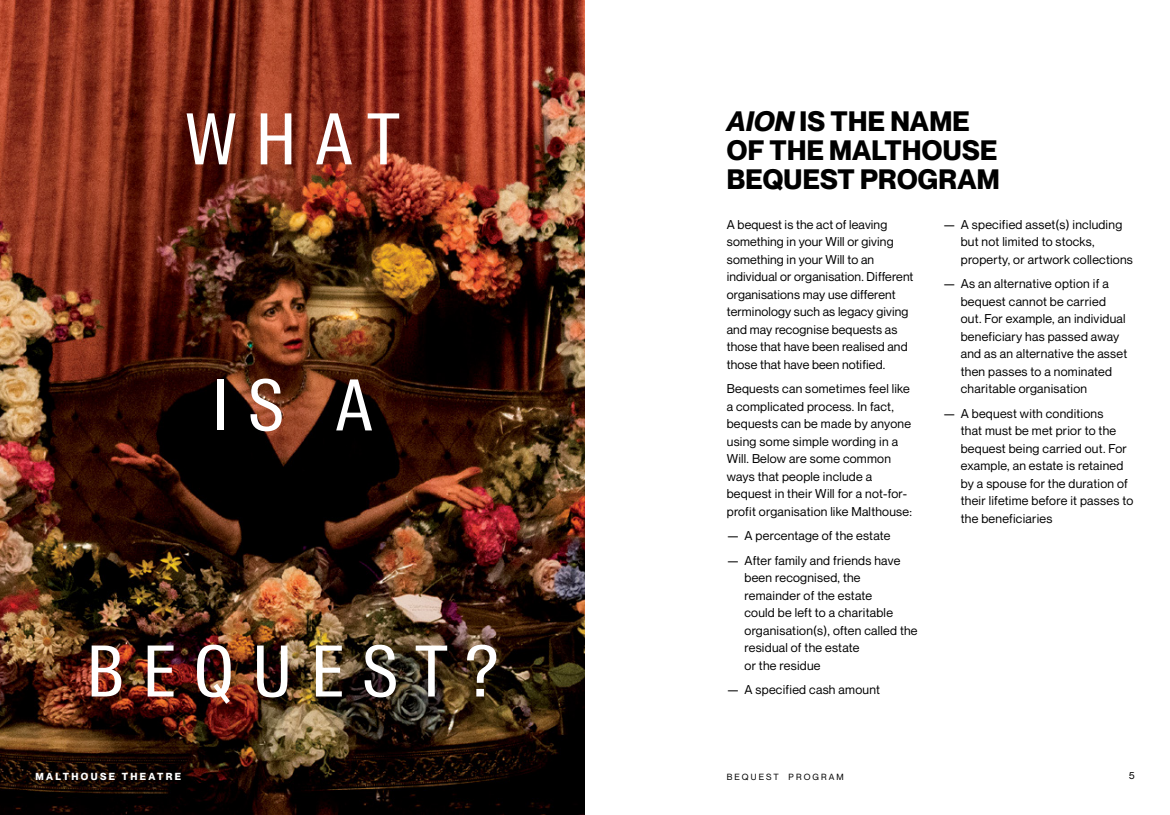
<style>
.page{position:relative;width:1170px;height:815px;background:#fff}
.page>*{position:absolute;margin:0;border:0;box-sizing:border-box;transform-origin:0 0}
.t1{font:70.25px "Suisse Intl Cond";letter-spacing:.27em;color:#fff}
.t2{font:700 27.5px/28.8px "Neue Montreal";letter-spacing:.01em;color:#000}
.t3{font:12.5px/17.5px "Neue Montreal";letter-spacing:.02em;color:#000}
.t4{font:700 10px "Neue Montreal";letter-spacing:.24em;color:#fff}
.t5{font:10px "Neue Montreal";color:#000}
.t6{font:8.75px "Neue Montreal";letter-spacing:.24em;color:#000}
.s1{font-style:italic}
</style>
<div class="page">
<img style="left:0;top:0;width:585px;height:815px">
<h1 class="t1" style="left:186px;top:99px;width:215px">WHAT</h1>
<h1 class="t1" style="left:212px;top:365px;width:162px">IS A</h1>
<h1 class="t1" style="left:87px;top:631px;width:413px">BEQUEST?</h1>
<h2 class="t2" style="left:726px;top:107px;width:274px"><span class="s1">AION</span> IS THE NAME<br>OF THE MALTHOUSE<br>BEQUEST PROGRAM</h2>
<p class="t3" style="left:726px;top:215px;width:188px">A bequest is the act of leaving something in your Will or giving something in your Will to an individual or organisation. Different organisations may use different terminology such as legacy giving and may recognise bequests as those that have been realised and those that have been notified.</p>
<p class="t3" style="left:726px;top:380px;width:187px">Bequests can sometimes feel like a complicated process. In fact, bequests can be made by anyone using some simple wording in a<br>Will. Below are some common ways that people include a bequest in their Will for a not-for&shy;profit organisation like Malthouse:</p>
<p class="t3" style="left:726px;top:527px;width:165px">— A percentage of the estate</p>
<p class="t3" style="left:744px;top:552px;width:174px;text-indent:-18px">— After family and friends have been recognised, the remainder of the estate<br>could be left to a charitable organisation(s), often called the residual of the estate<br>or the residue</p>
<p class="t3" style="left:726px;top:681px;width:155px">— A specified cash amount</p>
<p class="t3" style="left:960px;top:215px;width:174px;text-indent:-18px">— A specified asset(s) including but not limited to stocks, property, or artwork collections</p>
<p class="t3" style="left:960px;top:275px;width:168px;text-indent:-18px">— As an alternative option if a bequest cannot be carried out. For example, an individual beneficiary has passed away and as an alternative the asset then passes to a nominated charitable organisation</p>
<p class="t3" style="left:960px;top:405px;width:174px;text-indent:-18px">— A bequest with conditions<br>that must be met prior to the bequest being carried out. For example, an estate is retained by a spouse for the duration of their lifetime before it passes to the beneficiaries</p>
<p class="t4" style="left:36px;top:770px;width:147px">MALTHOUSE THEATRE</p>
<p class="t6" style="left:726px;top:771px;width:118px">BEQUEST PROGRAM</p>
<p class="t5" style="left:1128px;top:770px;width:7px">5</p>
</div>
